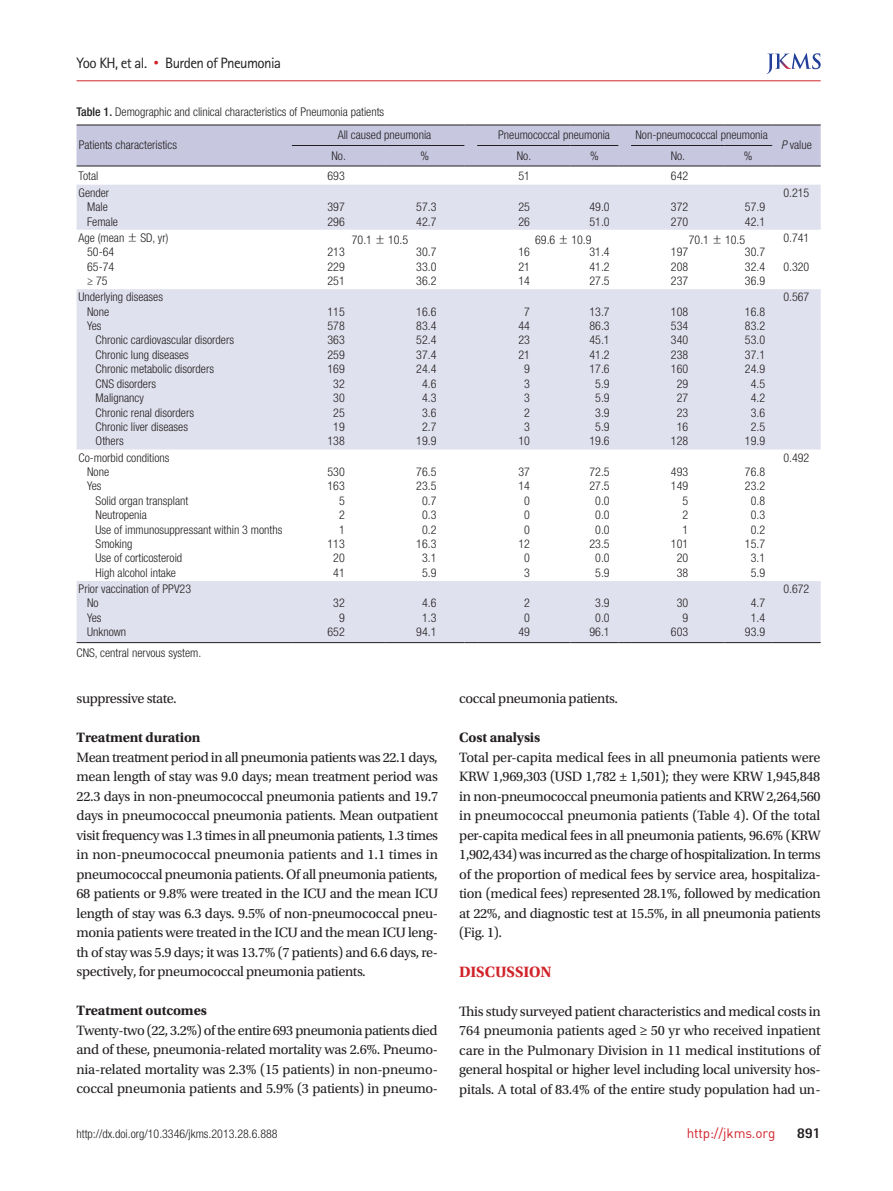
<style>
.page{position:relative;width:893px;height:1191px;background:#fff}
.page>*{position:absolute;margin:0;border:0;box-sizing:border-box;transform-origin:0 0}
.t1{font:700 15.75px "Utopia Std";letter-spacing:-.01em;color:#d1232a}
.t2{font:15px "Rotis Sans Serif Std";letter-spacing:-.04em;color:#231f20}
.t3{font:800 15px "Rotis Sans Serif Std";color:#231f20}
.t4{font:14.25px/19.5px "Utopia Std";letter-spacing:-.025em;color:#231f20;text-align:justify}
.t5{font:700 14.25px "Utopia Std";letter-spacing:-.01em;color:#231f20}
.t6{font:13.5px "Dinreg";letter-spacing:-.01em;color:#d1232a}
.t7{font:300 condensed 12px/14.4px "Helvetica Neue LT Std";color:#231f20;text-align:center}
.s1{font-family:"Dotum";color:#d1232a}
.s2{font-weight:500}
.s3{font-family:"Dotum";font-weight:400;font-stretch:normal}
.s4{font-style:italic}
</style>
<div class="page">
<hr style="left:77px;top:80px;width:744px;height:1px;background:#d1232a">
<svg style="left:766px;top:53px;width:55px;height:21px"></svg>
<svg style="left:77px;top:185px;width:744px;height:457px;fill:#e0e1ee"></svg>
<svg style="left:77px;top:125px;width:744px;height:42px;background:#bfbfd7"></svg>
<hr style="left:631px;top:166px;width:93px;height:1px;background:#231f20">
<hr style="left:724px;top:166px;width:48px;height:1px;background:#231f20">
<hr style="left:772px;top:166px;width:49px;height:1px;background:#231f20">
<hr style="left:77px;top:642px;width:215px;height:1px;background:#231f20">
<hr style="left:292px;top:642px;width:93px;height:1px;background:#231f20">
<hr style="left:385px;top:642px;width:79px;height:1px;background:#231f20">
<svg style="left:464px;top:642px;width:13px;height:1px"></svg>
<hr style="left:477px;top:642px;width:93px;height:1px;background:#231f20">
<hr style="left:570px;top:642px;width:48px;height:1px;background:#231f20">
<svg style="left:618px;top:642px;width:13px;height:1px"></svg>
<hr style="left:631px;top:642px;width:93px;height:1px;background:#231f20">
<hr style="left:724px;top:642px;width:48px;height:1px;background:#231f20">
<hr style="left:772px;top:642px;width:49px;height:1px;background:#231f20">
<p class="t2" style="left:77px;top:54px;width:206px">Yoo KH, et al. <span class="s1">•</span> Burden of Pneumonia</p>
<p class="t7" style="left:77px;top:105px;width:309px"><span class="s2">Table 1.</span> Demographic and clinical characteristics of Pneumonia patients</p>
<p class="t7" style="left:79px;top:138px;width:100px">Patients characteristics</p>
<p class="t7" style="left:338px;top:128px;width:95px">All caused pneumonia</p>
<p class="t7" style="left:498px;top:128px;width:113px">Pneumococcal pneumonia</p>
<p class="t7" style="left:635px;top:128px;width:134px">Non-pneumococcal pneumonia</p>
<p class="t7" style="left:332px;top:148px;width:16px">No.</p>
<p class="t7" style="left:420px;top:148px;width:10px">%</p>
<p class="t7" style="left:517px;top:148px;width:16px">No.</p>
<p class="t7" style="left:590px;top:148px;width:10px">%</p>
<p class="t7" style="left:671px;top:148px;width:16px">No.</p>
<p class="t7" style="left:744px;top:148px;width:10px">%</p>
<p class="t7" style="left:79px;top:169px;width:21px">Total</p>
<p class="t7" style="left:327px;top:169px;width:19px">693</p>
<p class="t7" style="left:518px;top:169px;width:13px">51</p>
<p class="t7" style="left:671px;top:169px;width:19px">642</p>
<p class="t7" style="left:87px;top:185px;width:32px;text-align:left;text-indent:-9px">Gender<br>Male<br>Female</p>
<p class="t7" style="left:327px;top:200px;width:19px;text-align:left">397<br>296</p>
<p class="t7" style="left:416px;top:200px;width:22px;text-align:left">57.3<br>42.7</p>
<p class="t7" style="left:518px;top:200px;width:13px;text-align:left">25<br>26</p>
<p class="t7" style="left:590px;top:200px;width:22px;text-align:left">49.0<br>51.0</p>
<p class="t7" style="left:671px;top:200px;width:19px;text-align:left">372<br>270</p>
<p class="t7" style="left:745px;top:200px;width:22px;text-align:left">57.9<br>42.1</p>
<p class="t7" style="left:87px;top:230px;width:83px;text-align:left;text-indent:-9px">Age (mean <span class="s3">±</span> SD, yr)<br>50-64<br>65-74<br>≥ 75</p>
<p class="t7" style="left:87px;top:290px;width:77px;text-align:left;text-indent:-9px">Underlying diseases<br>None<br>Yes</p>
<p class="t7" style="left:96px;top:333px;width:140px;text-align:left">Chronic cardiovascular disorders<br>Chronic lung diseases<br>Chronic metabolic disorders<br>CNS disorders<br>Malignancy<br>Chronic renal disorders<br>Chronic liver diseases<br>Others</p>
<p class="t7" style="left:87px;top:450px;width:84px;text-align:left;text-indent:-9px">Co-morbid conditions<br>None<br>Yes</p>
<p class="t7" style="left:96px;top:493px;width:188px;text-align:left">Solid organ transplant<br>Neutropenia<br>Use of immunosuppressant within 3 months<br>Smoking<br>Use of corticosteroid<br>High alcohol intake</p>
<p class="t7" style="left:87px;top:581px;width:105px;text-align:left;text-indent:-9px">Prior vaccination of PPV23<br>No<br>Yes<br>Unknown</p>
<p class="t7" style="left:77px;top:645px;width:126px">CNS, central nervous system.</p>
<p class="t7" style="left:352px;top:232px;width:58px">70.1 <span class="s3">±</span> 10.5</p>
<p class="t7" style="left:535px;top:232px;width:58px">69.6 <span class="s3">±</span> 10.9</p>
<p class="t7" style="left:689px;top:232px;width:58px">70.1 <span class="s3">±</span> 10.5</p>
<p class="t7" style="left:327px;top:245px;width:19px;text-align:justify">213<br>229<br>251</p>
<p class="t7" style="left:416px;top:245px;width:22px;text-align:justify">30.7<br>33.0<br>36.2</p>
<p class="t7" style="left:518px;top:245px;width:13px;text-align:justify">16<br>21<br>14</p>
<p class="t7" style="left:590px;top:245px;width:22px;text-align:justify">31.4<br>41.2<br>27.5</p>
<p class="t7" style="left:671px;top:245px;width:19px;text-align:justify">197<br>208<br>237</p>
<p class="t7" style="left:745px;top:245px;width:22px;text-align:justify">30.7<br>32.4<br>36.9</p>
<p class="t7" style="left:327px;top:304px;width:19px">115<br>578<br>363<br>259<br>169<br>32<br>30<br>25<br>19<br>138</p>
<p class="t7" style="left:416px;top:304px;width:22px">16.6<br>83.4<br>52.4<br>37.4<br>24.4<br>4.6<br>4.3<br>3.6<br>2.7<br>19.9</p>
<p class="t7" style="left:518px;top:304px;width:13px">7<br>44<br>23<br>21<br>9<br>3<br>3<br>2<br>3<br>10</p>
<p class="t7" style="left:590px;top:304px;width:22px">13.7<br>86.3<br>45.1<br>41.2<br>17.6<br>5.9<br>5.9<br>3.9<br>5.9<br>19.6</p>
<p class="t7" style="left:671px;top:304px;width:19px">108<br>534<br>340<br>238<br>160<br>29<br>27<br>23<br>16<br>128</p>
<p class="t7" style="left:745px;top:304px;width:22px">16.8<br>83.2<br>53.0<br>37.1<br>24.9<br>4.5<br>4.2<br>3.6<br>2.5<br>19.9</p>
<p class="t7" style="left:327px;top:464px;width:19px;text-align:right">530<br>163<br>5<br>2<br>1<br>113<br>20<br>41</p>
<p class="t7" style="left:416px;top:464px;width:22px">76.5<br>23.5<br>0.7<br>0.3<br>0.2<br>16.3<br>3.1<br>5.9</p>
<p class="t7" style="left:518px;top:464px;width:13px">37<br>14<br>0<br>0<br>0<br>12<br>0<br>3</p>
<p class="t7" style="left:590px;top:464px;width:22px">72.5<br>27.5<br>0.0<br>0.0<br>0.0<br>23.5<br>0.0<br>5.9</p>
<p class="t7" style="left:671px;top:464px;width:19px;text-align:right">493<br>149<br>5<br>2<br>1<br>101<br>20<br>38</p>
<p class="t7" style="left:745px;top:464px;width:22px">76.8<br>23.2<br>0.8<br>0.3<br>0.2<br>15.7<br>3.1<br>5.9</p>
<p class="t7" style="left:327px;top:596px;width:19px;text-align:right">32<br>9<br>652</p>
<p class="t7" style="left:416px;top:596px;width:22px">4.6<br>1.3<br>94.1</p>
<p class="t7" style="left:518px;top:596px;width:13px">2<br>0<br>49</p>
<p class="t7" style="left:590px;top:596px;width:22px">3.9<br>0.0<br>96.1</p>
<p class="t7" style="left:671px;top:596px;width:19px;text-align:right">30<br>9<br>603</p>
<p class="t7" style="left:745px;top:596px;width:22px">4.7<br>1.4<br>93.9</p>
<p class="t7" style="left:781px;top:138px;width:32px"><span class="s4">P</span> value</p>
<p class="t7" style="left:783px;top:185px;width:27px">0.215</p>
<p class="t7" style="left:783px;top:230px;width:27px">0.741</p>
<p class="t7" style="left:783px;top:259px;width:27px">0.320</p>
<p class="t7" style="left:783px;top:290px;width:27px">0.567</p>
<p class="t7" style="left:783px;top:450px;width:27px">0.492</p>
<p class="t7" style="left:783px;top:581px;width:27px">0.672</p>
<p class="t4" style="left:77px;top:689px;width:102px">suppressive state.</p>
<p class="t5" style="left:77px;top:729px;width:126px">Treatment duration</p>
<p class="t4" style="left:77px;top:748px;width:363px;text-align:left">Mean treatment period in all pneumonia patients was 22.1 days, mean length of stay was 9.0 days; mean treatment period was 22.3 days in non-pneumococcal pneumonia patients and 19.7 days in pneumococcal pneumonia patients. Mean outpatient visit frequency was 1.3 times in all pneumonia patients, 1.3 times in non-pneumococcal pneumonia patients and 1.1 times in pneumococcal pneumonia patients. Of all pneumonia patients, 68 patients or 9.8% were treated in the ICU and the mean ICU length of stay was 6.3 days. 9.5% of non-pneumococcal pneu&shy;monia patients were treated in the ICU and the mean ICU leng&shy;th of stay was 5.9 days; it was 13.7% (7 patients) and 6.6 days, re&shy;spectively, for pneumococcal pneumonia patients.</p>
<p class="t5" style="left:77px;top:1002px;width:132px">Treatment outcomes</p>
<p class="t4" style="left:77px;top:1020px;width:363px">Twenty-two (22, 3.2%) of the entire 693 pneumonia patients died and of these, pneumonia-related mortality was 2.6%. Pneumo&shy;nia-related mortality was 2.3% (15 patients) in non-pneumo&shy;coccal pneumonia patients and 5.9% (3 patients) in pneumo-</p>
<p class="t4" style="left:459px;top:689px;width:160px">coccal pneumonia patients.</p>
<p class="t5" style="left:459px;top:729px;width:82px">Cost analysis</p>
<p class="t4" style="left:459px;top:747px;width:363px">Total per-capita medical fees in all pneumonia patients were KRW 1,969,303 (USD 1,782 ± 1,501); they were KRW 1,945,848 in non-pneumococcal pneumonia patients and KRW 2,264,560 in pneumococcal pneumonia patients (Table 4). Of the total per-capita medical fees in all pneumonia patients, 96.6% (KRW 1,902,434) was incurred as the charge of hospitalization. In terms of the proportion of medical fees by service area, hospitaliza&shy;tion (medical fees) represented 28.1%, followed by medication at 22%, and diagnostic test at 15.5%, in all pneumonia patients (Fig. 1).</p>
<p class="t1" style="left:459px;top:963px;width:94px">DISCUSSION</p>
<p class="t4" style="left:459px;top:1001px;width:363px">This study surveyed patient characteristics and medical costs in 764 pneumonia patients aged ≥ 50 yr who received inpatient care in the Pulmonary Division in 11 medical institutions of general hospital or higher level including local university hos&shy;pitals. A total of 83.4% of the entire study population had un-</p>
<p class="t7" style="left:77px;top:1126px;width:203px">http://dx.doi.org/10.3346/jkms.2013.28.6.888</p>
<p class="t6" style="left:687px;top:1124px;width:90px">http://jkms.org</p>
<p class="t3" style="left:797px;top:1123px;width:25px">891</p>
</div>
